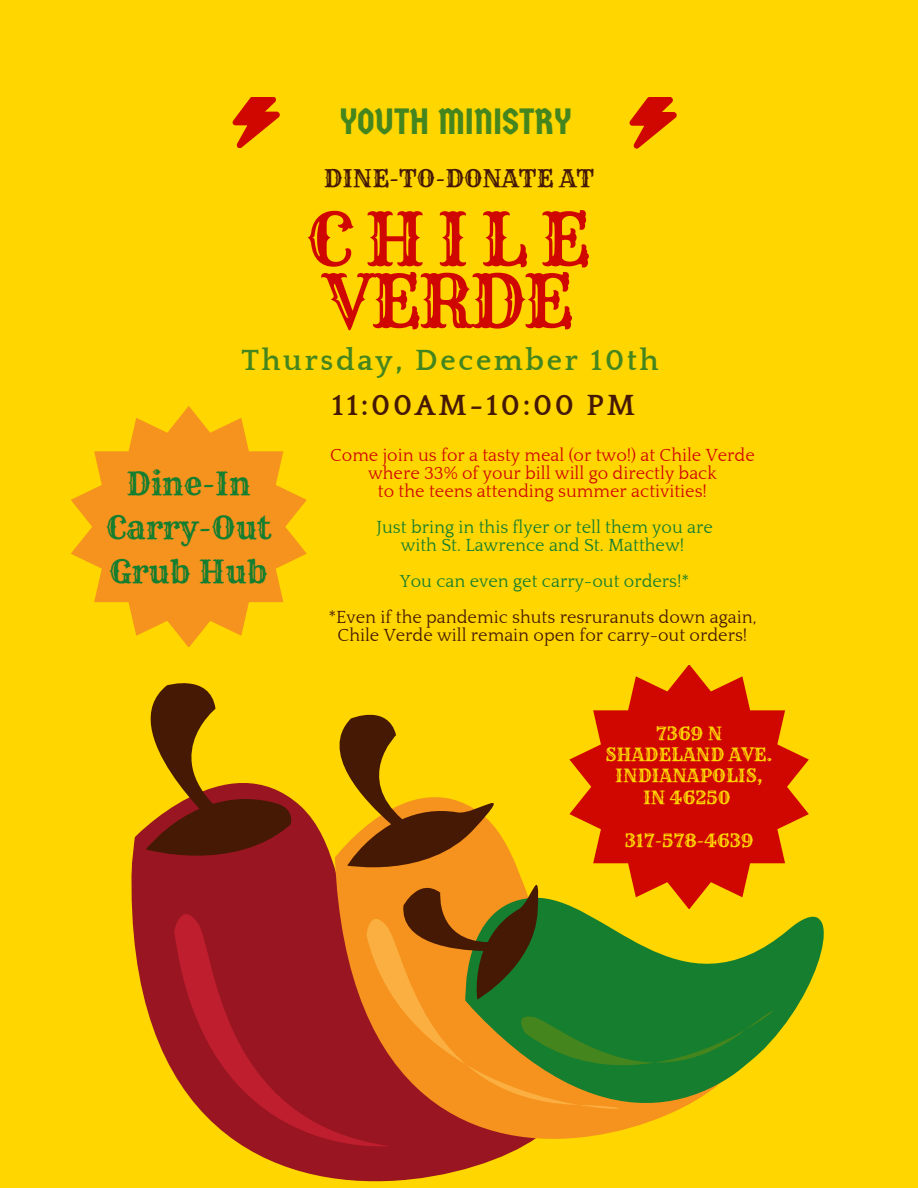
<style>
.page{position:relative;width:918px;height:1188px;background:#ffd600}
.page>*{position:absolute;margin:0;border:0;box-sizing:border-box;transform-origin:0 0}
.t1{font:72px/61.8px "Rye";letter-spacing:.065em;color:#d00600}
.t2{font:36.6px "Germania One";color:#45851e}
.t3{font:31.5px/43.8px "Rye";color:#157e2f;text-align:center}
.t4{font:700 30px "Quattrocento";letter-spacing:.09em;color:#45851e}
.t5{font:700 30px "Quattrocento";letter-spacing:.09em;color:#451904}
.t6{font:24px "Rye";color:#451904}
.t7{font:18px/18px "Quattrocento";color:#d00600;text-align:center}
.t8{font:18px/18px "Quattrocento";color:#157e2f;text-align:center}
.t9{font:18px/18px "Quattrocento";color:#451904;text-align:center}
.t10{font:18px/21.3px "Rye";color:#ffd600;text-align:center}
</style>
<div class="page">
<svg style="left:629px;top:97px;width:48px;height:51px"></svg>
<svg style="left:233px;top:97px;width:47px;height:51px"></svg>
<svg style="left:131px;top:804px;width:297px;height:375px;fill:#991521"></svg>
<svg style="left:131px;top:683px;width:167px;height:197px"></svg>
<svg style="left:150px;top:898px;width:264px;height:284px;fill:#991521"></svg>
<div style="left:335px;top:1023px;width:31px;height:116px;background:#991521"></div>
<svg style="left:366px;top:1023px;width:49px;height:116px;background:#b23720"></svg>
<svg style="left:415px;top:1023px;width:95px;height:154px;background:#d36c1e"></svg>
<svg style="left:335px;top:714px;width:175px;height:309px"></svg>
<svg style="left:510px;top:852px;width:314px;height:301px"></svg>
<svg style="left:569px;top:665px;width:240px;height:243px;fill:#d00600"></svg>
<svg style="left:71px;top:407px;width:236px;height:239px;fill:#f6921e"></svg>
<h2 class="t2" style="left:340px;top:101px;width:233px">YOUTH MINISTRY</h2>
<h3 class="t6" style="left:324px;top:164px;width:272px">DINE-TO-DONATE AT</h3>
<h1 class="t1" style="left:307px;top:209px;width:285px">CHILE<br>VERDE</h1>
<h3 class="t4" style="left:241px;top:344px;width:419px">Thursday, December 10th</h3>
<h3 class="t5" style="left:332px;top:389px;width:305px">11:00AM-10:00 PM</h3>
<h3 class="t3" style="left:106px;top:462px;width:166px">Dine-In<br>Carry-Out<br>Grub Hub</h3>
<p class="t7" style="left:330px;top:447px;width:426px">Come join us for a tasty meal (or two!) at Chile Verde where 33% of your bill will go directly back<br>to the teens attending summer activities!</p>
<p class="t8" style="left:376px;top:519px;width:338px">Just bring in this flyer or tell them you are with St. Lawrence and St. Matthew!</p>
<p class="t8" style="left:400px;top:573px;width:291px">You can even get carry-out orders!*</p>
<p class="t9" style="left:328px;top:609px;width:430px">*Even if the pandemic shuts resruranuts down again,<br>Chile Verde will remain open for carry-out orders!</p>
<p class="t10" style="left:606px;top:723px;width:168px">7369 N<br>SHADELAND AVE.<br>INDIANAPOLIS,<br>IN 46250</p>
<p class="t10" style="left:625px;top:829px;width:130px">317-578-4639</p>
</div>
